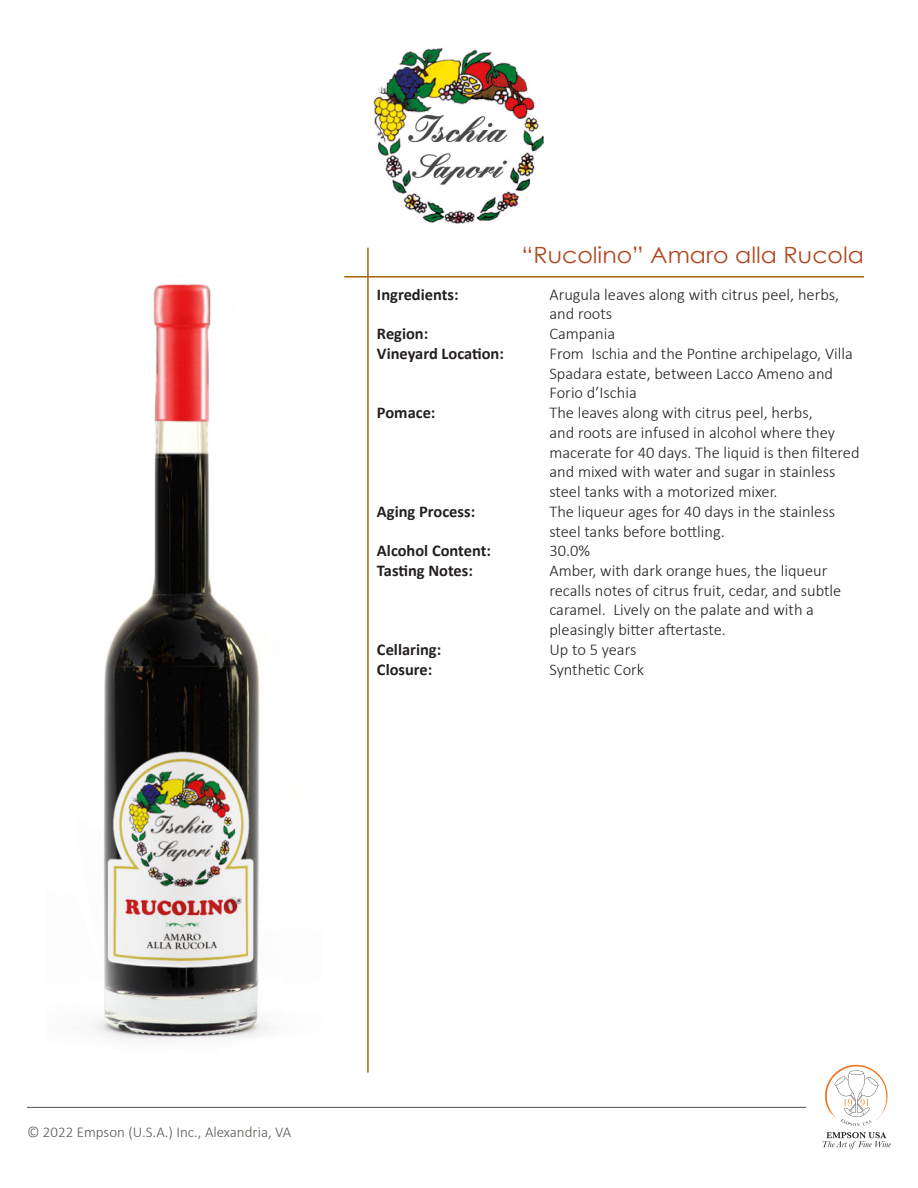
<style>
.page{position:relative;width:918px;height:1188px;background:#fff}
.page>*{position:absolute;margin:0;border:0;box-sizing:border-box;transform-origin:0 0}
.t1{font:22.35px "Century Gothic";color:#af4923;scale:1.06 1}
._1_-_Wines_info{font:300 16.5px/19.8px "Calibri";color:#231f20}
._1_-_Wines_info-2{font:700 16.5px "Calibri";color:#231f20}
.t2{font:300 15px "Calibri";color:#5d5654}
</style>
<div class="page">
<img style="left:374px;top:48px;width:170px;height:176px">
<hr style="left:344px;top:276px;width:520px;height:2px;background:#a2670d">
<hr style="left:367px;top:248px;width:2px;height:825px;background:#a2670d">
<svg style="left:823px;top:1132px;width:68px;height:17px"></svg>
<svg style="left:825px;top:1065px;width:63px;height:61px"></svg>
<hr style="left:27px;top:1107px;width:779px;height:1px;background:#524a47">
<img style="left:95px;top:284px;width:174px;height:756px">
<p class="_1_-_Wines_info-2" style="left:377px;top:283px;width:83px">Ingredients:</p>
<p class="_1_-_Wines_info-2" style="left:377px;top:322px;width:53px">Region:</p>
<p class="_1_-_Wines_info-2" style="left:377px;top:342px;width:128px">Vineyard Location:</p>
<p class="_1_-_Wines_info-2" style="left:377px;top:401px;width:60px">Pomace:</p>
<p class="_1_-_Wines_info-2" style="left:377px;top:500px;width:100px">Aging Process:</p>
<p class="_1_-_Wines_info-2" style="left:377px;top:539px;width:116px">Alcohol Content:</p>
<p class="_1_-_Wines_info-2" style="left:377px;top:559px;width:97px">Tasting Notes:</p>
<p class="_1_-_Wines_info-2" style="left:377px;top:638px;width:66px">Cellaring:</p>
<p class="_1_-_Wines_info-2" style="left:377px;top:658px;width:57px">Closure:</p>
<p class="t1" style="left:521px;top:240px;width:325px">“Rucolino” Amaro alla Rucola</p>
<p class="_1_-_Wines_info" style="left:549px;top:284px;width:291px">Arugula leaves along with citrus peel, herbs, and roots</p>
<p class="_1_-_Wines_info" style="left:549px;top:324px;width:67px">Campania</p>
<p class="_1_-_Wines_info" style="left:549px;top:343px;width:305px">From Ischia and the Pontine archipelago, Villa<br>Spadara estate, between Lacco Ameno and<br>Forio d’Ischia</p>
<p class="_1_-_Wines_info" style="left:549px;top:403px;width:312px">The leaves along with citrus peel, herbs,<br>and roots are infused in alcohol where they macerate for 40 days. The liquid is then filtered and mixed with water and sugar in stainless steel tanks with a motorized mixer.</p>
<p class="_1_-_Wines_info" style="left:549px;top:501px;width:287px">The liqueur ages for 40 days in the stainless steel tanks before bottling.</p>
<p class="_1_-_Wines_info" style="left:549px;top:541px;width:42px">30.0%</p>
<p class="_1_-_Wines_info" style="left:549px;top:560px;width:293px">Amber, with dark orange hues, the liqueur recalls notes of citrus fruit, cedar, and subtle caramel. Lively on the palate and with a pleasingly bitter aftertaste.</p>
<p class="_1_-_Wines_info" style="left:549px;top:639px;width:88px">Up to 5 years</p>
<p class="_1_-_Wines_info" style="left:549px;top:659px;width:96px">Synthetic Cork</p>
<p class="t2" style="left:27px;top:1122px;width:266px">© 2022 Empson (U.S.A.) Inc., Alexandria, VA</p>
</div>
